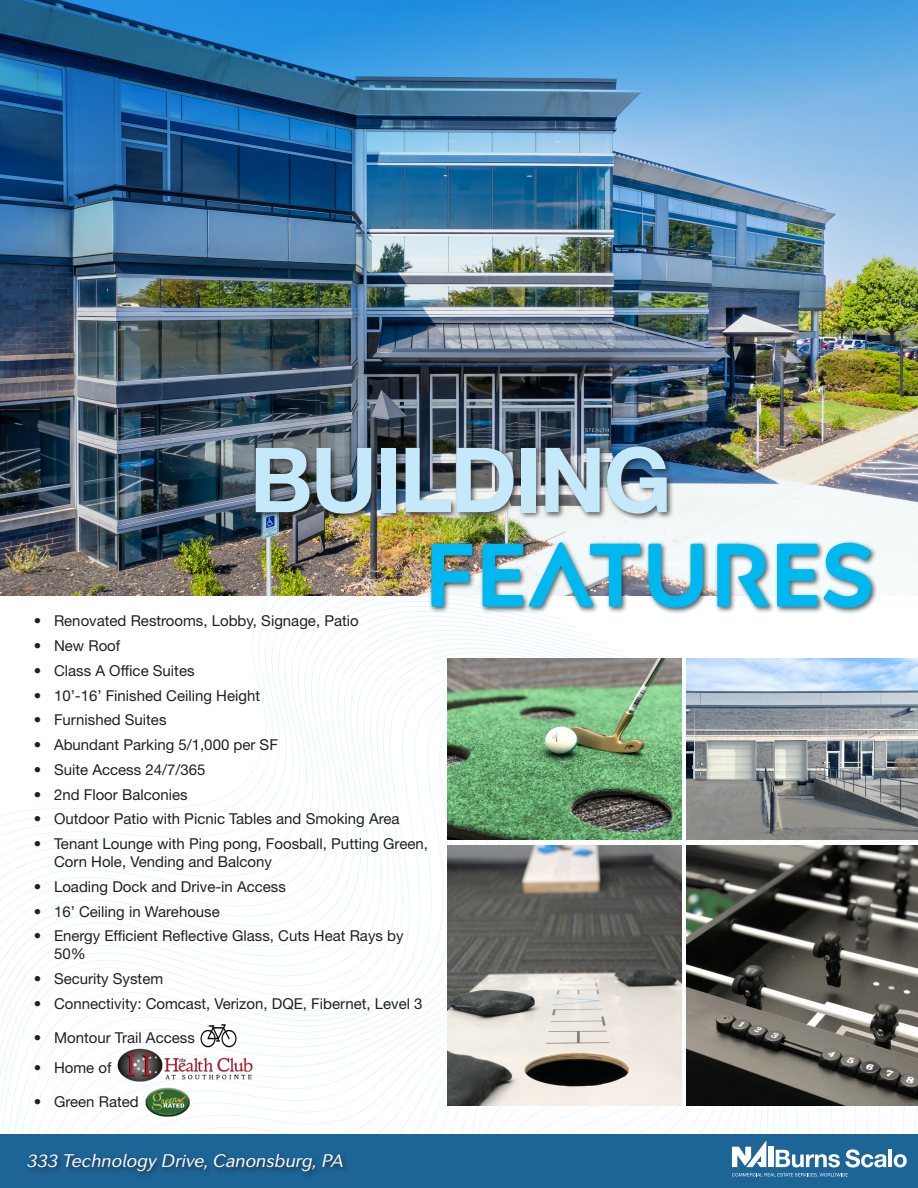
<style>
.page{position:relative;width:918px;height:1188px;background:#fff}
.page>*{position:absolute;margin:0;border:0;box-sizing:border-box;transform-origin:0 0}
.t1{font:700 90px "Helvetica Neue LT Std";letter-spacing:-.025em;color:#c4e9fa}
.t2{font:600 90px "Posterama 2001";color:#00b8f0}
.t3{font:italic 18px "Seconda Soft";letter-spacing:-.005em;color:#fff}
.t4{font:15px/18px "Helvetica Neue LT Std";color:#231f20}
</style>
<div class="page">
<svg style="left:291px;top:1008px;width:626px;height:126px"></svg>
<img style="left:0;top:372px;width:918px;height:223px">
<img style="left:0;top:0;width:918px;height:372px">
<div style="left:253px;top:444px;width:421px;height:77px;background:#231f20;opacity:.75"></div>
<div style="left:428px;top:540px;width:450px;height:75px;background:#231f20;opacity:.75"></div>
<div style="left:0;top:1134px;width:918px;height:54px;background:#1d6497"></div>
<img style="left:199px;top:1013px;width:39px;height:33px">
<img style="left:117px;top:1046px;width:137px;height:37px">
<img style="left:144px;top:1084px;width:47px;height:33px">
<div style="left:25px;top:1152px;width:324px;height:27px;background:#231f20;opacity:.75"></div>
<img style="left:448px;top:658px;width:233px;height:182px">
<img style="left:686px;top:846px;width:232px;height:260px">
<img style="left:686px;top:658px;width:232px;height:182px">
<img style="left:448px;top:846px;width:233px;height:260px">
<hr style="left:889px;top:1150px;width:3px;height:17px;background:#fff">
<svg style="left:894px;top:1154px;width:13px;height:13px"></svg>
<svg style="left:732px;top:1140px;width:155px;height:37px"></svg>
<h1 class="t1" style="left:249px;top:424px;width:424px">BUILDING</h1>
<p class="t4" style="left:34px;top:612px;width:327px">• Renovated Restrooms, Lobby, Signage, Patio</p>
<h1 class="t2" style="left:424px;top:515px;width:452px">FEATURES</h1>
<p class="t4" style="left:34px;top:637px;width:88px">• New Roof</p>
<p class="t4" style="left:34px;top:661px;width:162px">• Class A Office Suites</p>
<p class="t4" style="left:34px;top:686px;width:228px">• 10’-16’ Finished Ceiling Height</p>
<p class="t4" style="left:34px;top:711px;width:134px">• Furnished Suites</p>
<p class="t4" style="left:34px;top:736px;width:246px">• Abundant Parking 5/1,000 per SF</p>
<p class="t4" style="left:34px;top:760px;width:173px">• Suite Access 24/7/365</p>
<p class="t4" style="left:34px;top:785px;width:155px">• 2nd Floor Balconies</p>
<p class="t4" style="left:34px;top:810px;width:367px">• Outdoor Patio with Picnic Tables and Smoking Area</p>
<p class="t4" style="left:54px;top:835px;width:375px;text-indent:-20px">• Tenant Lounge with Ping pong, Foosball, Putting Green,<br>Corn Hole, Vending and Balcony</p>
<p class="t4" style="left:34px;top:877px;width:254px">• Loading Dock and Drive-in Access</p>
<p class="t4" style="left:34px;top:902px;width:188px">• 16’ Ceiling in Warehouse</p>
<p class="t4" style="left:54px;top:927px;width:351px;text-indent:-20px">• Energy Efficient Reflective Glass, Cuts Heat Rays by<br>50%</p>
<p class="t4" style="left:34px;top:970px;width:131px">• Security System</p>
<p class="t4" style="left:34px;top:994px;width:390px">• Connectivity: Comcast, Verizon, DQE, Fibernet, Level 3</p>
<p class="t4" style="left:34px;top:1028px;width:163px">• Montour Trail Access</p>
<p class="t4" style="left:34px;top:1058px;width:79px">• Home of</p>
<p class="t4" style="left:34px;top:1093px;width:106px">• Green Rated</p>
<p class="t3" style="left:27px;top:1150px;width:318px">333 Technology Drive, Canonsburg, PA</p>
</div>
